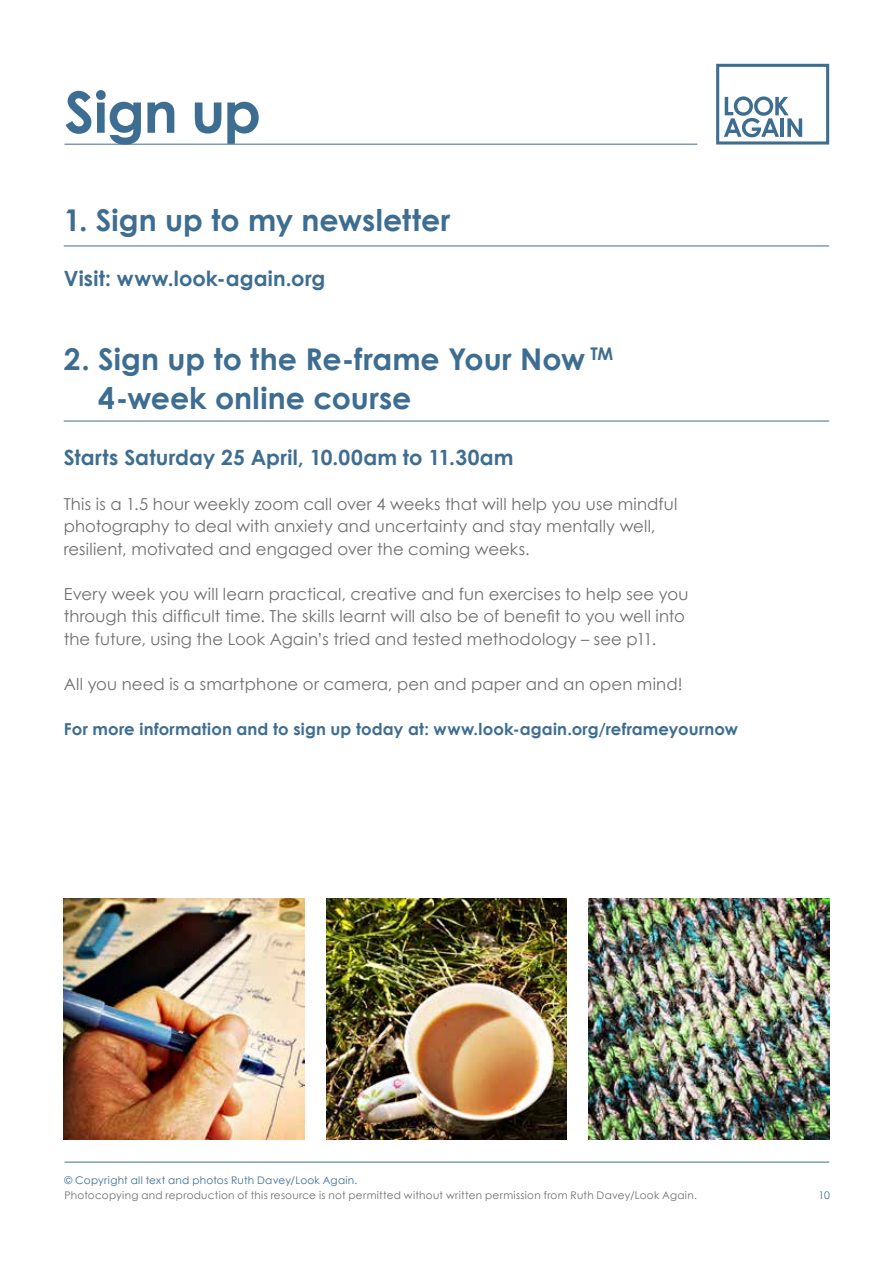
<style>
.page{position:relative;width:893px;height:1263px;background:#fff}
.page>*{position:absolute;margin:0;border:0;box-sizing:border-box;transform-origin:0 0}
.t1{font:700 57px "Century Gothic";letter-spacing:-.015em;color:#3e6d92}
.t2{font:700 30px/39px "Century Gothic";color:#3e6d92}
.t3{font:700 21px "Century Gothic";letter-spacing:.01em;color:#3e6d92}
.t4{font:16.5px/22.5px "Century Gothic";letter-spacing:.005em;color:#706f6f}
.t5{font:700 16.5px "Century Gothic";letter-spacing:.01em;color:#3e6d92}
.t6{font:10.5px "Century Gothic";letter-spacing:.025em;color:#706f6f}
.t7{font:10.5px "Century Gothic";letter-spacing:.025em;color:#3e6d92}
</style>
<div class="page">
<hr style="left:65px;top:144px;width:632px;height:1px;background:#3e6d92">
<img style="left:588px;top:898px;width:241px;height:241px">
<hr style="left:65px;top:1162px;width:764px;height:1px;background:#3e6d92">
<svg style="left:716px;top:64px;width:113px;height:81px"></svg>
<hr style="left:64px;top:246px;width:765px;height:1px;background:#3e6d92">
<hr style="left:64px;top:421px;width:765px;height:1px;background:#3e6d92">
<img style="left:64px;top:898px;width:241px;height:241px">
<img style="left:326px;top:898px;width:241px;height:241px">
<h1 class="t1" style="left:65px;top:75px;width:198px">Sign up</h1>
<h2 class="t2" style="left:64px;top:200px;width:388px">1. Sign up to my newsletter</h2>
<p class="t3" style="left:64px;top:265px;width:263px">Visit: www.look-again.org</p>
<h2 class="t2" style="left:98px;top:339px;width:517px;text-indent:-34px">2. Sign up to the Re-frame Your Now <sup>TM<br></sup>4-week online course</h2>
<p class="t3" style="left:64px;top:443px;width:451px">Starts Saturday 25 April, 10.00am to 11.30am</p>
<p class="t4" style="left:64px;top:492px;width:615px">This is a 1.5 hour weekly zoom call over 4 weeks that will help you use mindful photography to deal with anxiety and uncertainty and stay mentally well, resilient, motivated and engaged over the coming weeks.</p>
<p class="t4" style="left:64px;top:582px;width:626px">Every week you will learn practical, creative and fun exercises to help see you through this difficult time. The skills learnt will also be of benefit to you well into the future, using the Look Again’s tried and tested methodology – see p11.</p>
<p class="t4" style="left:64px;top:672px;width:620px">All you need is a smartphone or camera, pen and paper and an open mind!</p>
<p class="t5" style="left:64px;top:718px;width:676px">For more information and to sign up today at: www.look-again.org/reframeyournow</p>
<p class="t7" style="left:65px;top:1173px;width:294px">© Copyright all text and photos Ruth Davey/Look Again.</p>
<p class="t6" style="left:65px;top:1188px;width:634px">Photocopying and reproduction of this resource is not permitted without written permission from Ruth Davey/Look Again.</p>
<p class="t7" style="left:818px;top:1188px;width:13px">10</p>
</div>
